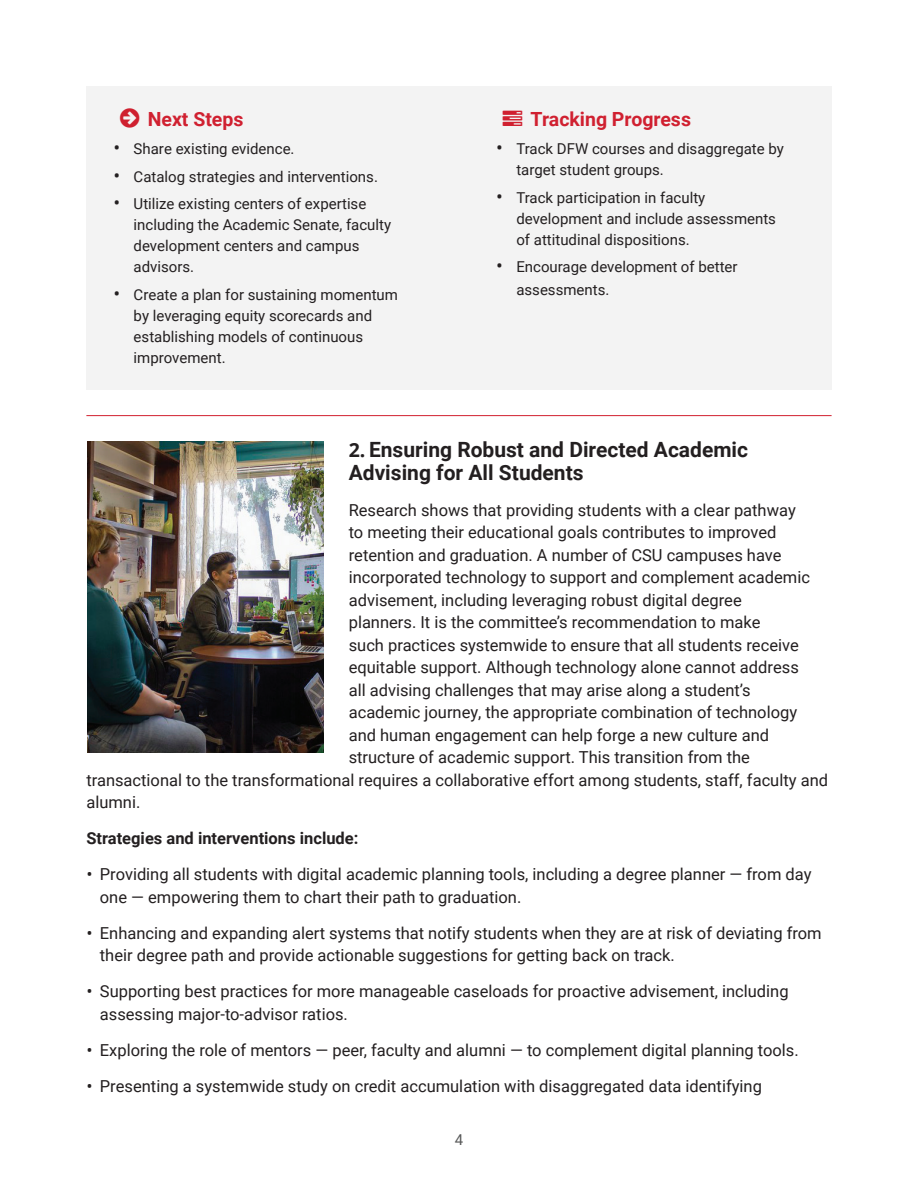
<style>
.page{position:relative;width:918px;height:1188px;background:#fff}
.page>*{position:absolute;margin:0;border:0;box-sizing:border-box;transform-origin:0 0}
.t1{font:700 21px/22.5px "Roboto";color:#231f20}
.t2{font:700 19.5px "Roboto";color:#d02030}
.t3{font:16.5px/22.5px "Roboto";color:#231f20}
.t4{font:700 16.5px "Roboto";color:#231f20}
.t5{font:15px/21px "Roboto";color:#231f20}
.t6{font:15px "Roboto";color:#575858}
.s1{font-family:"Open Sans";font-size:18px}
.s2{font-family:"Open Sans";font-size:19.5px}
.s3{font-family:"Open Sans"}
</style>
<div class="page">
<div style="left:86px;top:86px;width:746px;height:304px;background:#f3f3f3"></div>
<img style="left:87px;top:441px;width:236px;height:312px">
<hr style="left:86px;top:415px;width:746px;height:1px;background:#d1202f">
<p class="t2" style="left:148px;top:105px;width:97px">Next Steps</p>
<p class="t5" style="left:113px;top:137px;width:183px"><span class="s1">•</span> Share existing evidence.</p>
<p class="t5" style="left:113px;top:165px;width:266px"><span class="s1">•</span> Catalog strategies and interventions.</p>
<p class="t5" style="left:134px;top:193px;width:259px;text-indent:-20px"><span class="s1">•</span> Utilize existing centers of expertise including the Academic Senate, faculty development centers and campus advisors.</p>
<p class="t5" style="left:134px;top:284px;width:266px;text-indent:-20px"><span class="s1">•</span> Create a plan for sustaining momentum by leveraging equity scorecards and establishing models of continuous improvement.</p>
<p class="t2" style="left:531px;top:105px;width:162px">Tracking Progress</p>
<p class="t5" style="left:516px;top:137px;width:269px;text-indent:-20px"><span class="s1">•</span> Track DFW courses and disaggregate by target student groups.</p>
<p class="t5" style="left:516px;top:186px;width:261px;text-indent:-20px"><span class="s1">•</span> Track participation in faculty development and include assessments of attitudinal dispositions.</p>
<p class="t5" style="left:516px;top:255px;width:223px;line-height:22.5px;text-indent:-20px"><span class="s1">•</span> Encourage development of better assessments.</p>
<h3 class="t1" style="left:349px;top:438px;width:401px"><span class="s2">2.</span> Ensuring Robust and Directed Academic<br>Advising for All Students</h3>
<p class="t3" style="left:349px;top:498px;width:449px">Research shows that providing students with a clear pathway</p>
<p class="t3" style="left:349px;top:520px;width:429px">to meeting their educational goals contributes to improved</p>
<p class="t3" style="left:349px;top:543px;width:434px">retention and graduation. A number of CSU campuses have</p>
<p class="t3" style="left:349px;top:565px;width:463px">incorporated technology to support and complement academic</p>
<p class="t3" style="left:349px;top:588px;width:395px">advisement, including leveraging robust digital degree</p>
<p class="t3" style="left:349px;top:610px;width:413px">planners. It is the committee’s recommendation to make</p>
<p class="t3" style="left:349px;top:633px;width:452px">such practices systemwide to ensure that all students receive</p>
<p class="t3" style="left:349px;top:655px;width:452px">equitable support. Although technology alone cannot address</p>
<p class="t3" style="left:349px;top:678px;width:403px">all advising challenges that may arise along a student’s</p>
<p class="t3" style="left:349px;top:700px;width:450px">academic journey, the appropriate combination of technology</p>
<p class="t3" style="left:349px;top:723px;width:422px">and human engagement can help forge a new culture and</p>
<p class="t3" style="left:349px;top:745px;width:403px">structure of academic support. This transition from the</p>
<p class="t3" style="left:86px;top:768px;width:743px">transactional to the transformational requires a collaborative effort among students, staff, faculty and</p>
<p class="t3" style="left:86px;top:790px;width:55px">alumni.</p>
<p class="t4" style="left:86px;top:827px;width:274px">Strategies and interventions include:</p>
<p class="t3" style="left:100px;top:862px;width:713px;text-indent:-13px"><span class="s3">•</span> Providing all students with digital academic planning tools, including a degree planner — from day one — empowering them to chart their path to graduation.</p>
<p class="t3" style="left:100px;top:921px;width:723px;text-indent:-13px"><span class="s3">•</span> Enhancing and expanding alert systems that notify students when they are at risk of deviating from their degree path and provide actionable suggestions for getting back on track.</p>
<p class="t3" style="left:100px;top:980px;width:690px;text-indent:-13px"><span class="s3">•</span> Supporting best practices for more manageable caseloads for proactive advisement, including assessing major-to-advisor ratios.</p>
<p class="t3" style="left:86px;top:1038px;width:714px"><span class="s3">•</span> Exploring the role of mentors — peer, faculty and alumni — to complement digital planning tools.</p>
<p class="t3" style="left:86px;top:1074px;width:677px"><span class="s3">•</span> Presenting a systemwide study on credit accumulation with disaggregated data identifying</p>
<p class="t6" style="left:455px;top:1130px;width:10px">4</p>
</div>
